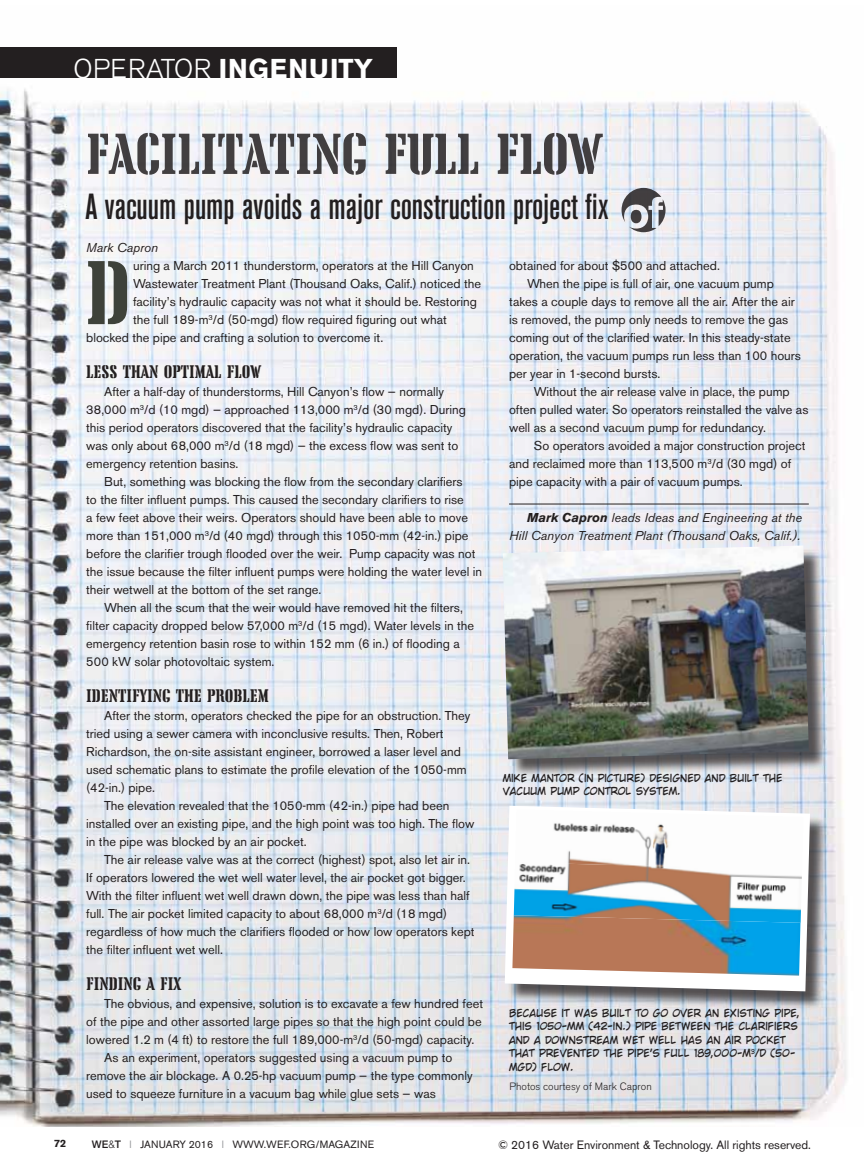
<style>
.page{position:relative;width:864px;height:1175px;background:#fff}
.page>*{position:absolute;margin:0;border:0;box-sizing:border-box;transform-origin:0 0}
.t1{font:89.25px "Tea Chest";color:#3e423a}
.t2{font:57px "Tea Chest";letter-spacing:-.01em;color:#231f20}
.t3{font:500 condensed 36px "Akzidenz Grotesk BE";color:#231f20}
.t4{font:700 27px "Akzidenz Grotesk BE";letter-spacing:.04em;color:#fff}
.t5{font:18px "Tea Chest";color:#231f20}
.t6{font:12.75px/18px "Akzidenz Grotesk BE";color:#231f20}
.t7{font:italic 12.75px/18px "Akzidenz Grotesk BE";color:#231f20;text-align:right}
.t8{font:12px "Akzidenz Grotesk BE";color:#231f20}
.t9{font:10.5px/13.5px "CC Wild Words";color:#231f20}
.t10{font:10.5px "Akzidenz Grotesk BE";color:#231f20}
.t11{font:300 10.5px "Akzidenz Grotesk BE";color:#231f20}
.t12{font:700 10.5px "Akzidenz Grotesk BE";color:#231f20;scale:1.04 1}
.s1{font-weight:300}
.s2{font-family:"Helvetica Neue LT";font-weight:500}
.s3{font-family:"Helvetica Neue LT";font-weight:300}
.s4{color:#939598}
.s5{font-weight:700}
</style>
<div class="page">
<img style="left:0;top:77px;width:847px;height:1049px">
<div style="left:0;top:47px;width:397px;height:30px;background:#231f20"></div>
<svg style="left:622px;top:188px;width:44px;height:44px;background:#96979c"></svg>
<div style="left:505px;top:548px;width:322px;height:230px;background:#231f20;opacity:.75"></div>
<img style="left:503px;top:545px;width:306px;height:214px">
<div style="left:507px;top:808px;width:321px;height:202px;background:#231f20;opacity:.75"></div>
<svg style="left:505px;top:805px;width:305px;height:186px"></svg>
<img style="left:515px;top:809px;width:288px;height:61px">
<img style="left:514px;top:862px;width:288px;height:60px">
<img style="left:512px;top:915px;width:288px;height:60px">
<hr style="left:509px;top:504px;width:300px;height:1px;background:#231f20">
<h3 class="t4" style="left:74px;top:53px;width:301px"><span class="s1">OPERATOR</span> INGENUITY</h3>
<h2 class="t2" style="left:86px;top:119px;width:518px">FACILITATING FULL FLOW</h2>
<h3 class="t3" style="left:86px;top:187px;width:525px">A vacuum pump avoids a major construction project fix</h3>
<p class="t7" style="left:86px;top:239px;width:73px">Mark Capron</p>
<h1 class="t1" style="left:86px;top:239px;width:46px">D</h1>
<p class="t6" style="left:133px;top:257px;width:342px">uring a March 2011 thunderstorm, operators at the Hill Canyon</p>
<p class="t6" style="left:133px;top:275px;width:350px">Wastewater Treatment Plant (Thousand Oaks, Calif.) noticed the</p>
<p class="t6" style="left:133px;top:293px;width:345px">facility’s hydraulic capacity was not what it should be. Restoring</p>
<p class="t6" style="left:133px;top:311px;width:315px">the full 189-m<sup>3</sup>/d (50-mgd) flow required figuring out what</p>
<p class="t6" style="left:86px;top:329px;width:299px">blocked the pipe and crafting a solution to overcome it.</p>
<h3 class="t5" style="left:86px;top:361px;width:176px">LESS THAN OPTIMAL FLOW</h3>
<p class="t6" style="left:86px;top:383px;width:381px;text-indent:18px">After a half-day of thunderstorms, Hill Canyon’s flow — normally 38,000 m<sup>3</sup>/d (10 mgd) — approached 113,000 m<sup>3</sup>/d (30 mgd). During this period operators discovered that the facility’s hydraulic capacity was only about 68,000 m<sup>3</sup>/d (18 mgd) — the excess flow was sent to emergency retention basins.</p>
<p class="t6" style="left:104px;top:473px;width:360px">But, something was blocking the flow from the secondary clarifiers</p>
<p class="t6" style="left:86px;top:491px;width:379px">to the filter influent pumps. This caused the secondary clarifiers to rise</p>
<p class="t6" style="left:86px;top:509px;width:383px">a few feet above their weirs. Operators should have been able to move</p>
<p class="t6" style="left:86px;top:527px;width:384px">more than 151,000 m<sup>3</sup>/d (40 mgd) through this 1050-mm (42-in.) pipe</p>
<p class="t6" style="left:86px;top:545px;width:391px">before the clarifier trough flooded over the weir. Pump capacity was not</p>
<p class="t6" style="left:86px;top:563px;width:397px">the issue because the filter influent pumps were holding the water level in</p>
<p class="t6" style="left:86px;top:581px;width:237px">their wetwell at the bottom of the set range.</p>
<p class="t6" style="left:104px;top:599px;width:360px">When all the scum that the weir would have removed hit the filters,</p>
<p class="t6" style="left:86px;top:617px;width:389px">filter capacity dropped below 57,000 m<sup>3</sup>/d (15 mgd). Water levels in the</p>
<p class="t6" style="left:86px;top:635px;width:375px">emergency retention basin rose to within 152 mm (6 in.) of flooding a</p>
<p class="t6" style="left:86px;top:653px;width:190px">500 kW solar photovoltaic system.</p>
<h3 class="t5" style="left:86px;top:685px;width:184px">IDENTIFYING THE PROBLEM</h3>
<p class="t6" style="left:104px;top:707px;width:368px">After the storm, operators checked the pipe for an obstruction. They</p>
<p class="t6" style="left:86px;top:725px;width:359px">tried using a sewer camera with inconclusive results. Then, Robert</p>
<p class="t6" style="left:86px;top:743px;width:376px">Richardson, the on-site assistant engineer, borrowed a laser level and</p>
<p class="t6" style="left:86px;top:761px;width:382px">used schematic plans to estimate the profile elevation of the 1050-mm</p>
<p class="t6" style="left:86px;top:779px;width:70px">(42-in.) pipe.</p>
<p class="t6" style="left:104px;top:797px;width:347px">The elevation revealed that the 1050-mm (42-in.) pipe had been</p>
<p class="t6" style="left:86px;top:815px;width:390px">installed over an existing pipe, and the high point was too high. The flow</p>
<p class="t6" style="left:86px;top:833px;width:222px">in the pipe was blocked by an air pocket.</p>
<p class="t6" style="left:104px;top:851px;width:367px">The air release valve was at the correct (highest) spot, also let air in.</p>
<p class="t6" style="left:86px;top:869px;width:381px">If operators lowered the wet well water level, the air pocket got bigger.</p>
<p class="t6" style="left:86px;top:887px;width:385px">With the filter influent wet well drawn down, the pipe was less than half</p>
<p class="t6" style="left:86px;top:905px;width:362px">full. The air pocket limited capacity to about 68,000 m<sup>3</sup>/d (18 mgd)</p>
<p class="t6" style="left:86px;top:923px;width:390px">regardless of how much the clarifiers flooded or how low operators kept</p>
<p class="t6" style="left:86px;top:941px;width:138px">the filter influent wet well.</p>
<h3 class="t5" style="left:86px;top:973px;width:97px">FINDING A FIX</h3>
<p class="t6" style="left:104px;top:995px;width:380px">The obvious, and expensive, solution is to excavate a few hundred feet</p>
<p class="t6" style="left:86px;top:1013px;width:397px">of the pipe and other assorted large pipes so that the high point could be</p>
<p class="t6" style="left:86px;top:1031px;width:390px">lowered 1.2 m (4 ft) to restore the full 189,000-m<sup>3</sup>/d (50-mgd) capacity.</p>
<p class="t6" style="left:104px;top:1049px;width:350px">As an experiment, operators suggested using a vacuum pump to</p>
<p class="t6" style="left:86px;top:1067px;width:388px">remove the air blockage. A 0.25-hp vacuum pump — the type commonly</p>
<p class="t6" style="left:86px;top:1085px;width:351px">used to squeeze furniture in a vacuum bag while glue sets — was</p>
<p class="t12" style="left:54px;top:1137px;width:13px">72</p>
<p class="t10" style="left:92px;top:1138px;width:284px"><span class="s2">WE</span><span class="s3">&amp;</span><span class="s2">T</span> <span class="s4">l</span> JANUARY 2016 <span class="s4">l</span> WWW.WEF.ORG/MAGAZINE</p>
<p class="t6" style="left:509px;top:257px;width:212px">obtained for about $500 and attached.</p>
<p class="t6" style="left:527px;top:275px;width:248px">When the pipe is full of air, one vacuum pump</p>
<p class="t6" style="left:509px;top:293px;width:287px">takes a couple days to remove all the air. After the air</p>
<p class="t6" style="left:509px;top:311px;width:281px">is removed, the pump only needs to remove the gas</p>
<p class="t6" style="left:509px;top:329px;width:283px">coming out of the clarified water. In this steady-state</p>
<p class="t6" style="left:509px;top:347px;width:293px">operation, the vacuum pumps run less than 100 hours</p>
<p class="t6" style="left:509px;top:365px;width:153px">per year in 1-second bursts.</p>
<p class="t6" style="left:534px;top:383px;width:257px">Without the air release valve in place, the pump</p>
<p class="t6" style="left:509px;top:401px;width:301px">often pulled water. So operators reinstalled the valve as</p>
<p class="t6" style="left:509px;top:419px;width:259px">well as a second vacuum pump for redundancy.</p>
<p class="t6" style="left:534px;top:437px;width:273px">So operators avoided a major construction project</p>
<p class="t6" style="left:509px;top:455px;width:284px">and reclaimed more than 113,500 m<sup>3</sup>/d (30 mgd) of</p>
<p class="t6" style="left:509px;top:473px;width:235px">pipe capacity with a pair of vacuum pumps.</p>
<p class="t7" style="left:509px;top:509px;width:294px"><span class="s5">Mark Capron</span> leads Ideas and Engineering at the<br>Hill Canyon Treatment Plant (Thousand Oaks, Calif.).</p>
<p class="t9" style="left:503px;top:771px;width:281px">MIKE MANTOR (IN PICTURE) DESIGNED AND BUILT THE<br>VACUUM PUMP CONTROL SYSTEM.</p>
<p class="t9" style="left:509px;top:1006px;width:292px">BECAUSE IT WAS BUILT TO GO OVER AN EXISTING PIPE, THIS 1050-MM (42-IN.) PIPE BETWEEN THE CLARIFIERS AND A DOWNSTREAM WET WELL HAS AN AIR POCKET THAT PREVENTED THE PIPE’S FULL 189,000-M<sup>3</sup>/D (50- MGD) FLOW.</p>
<p class="t11" style="left:510px;top:1080px;width:144px">Photos courtesy of Mark Capron</p>
<p class="t8" style="left:498px;top:1137px;width:315px">© 2016 Water Environment &amp; Technology. All rights reserved.</p>
</div>
